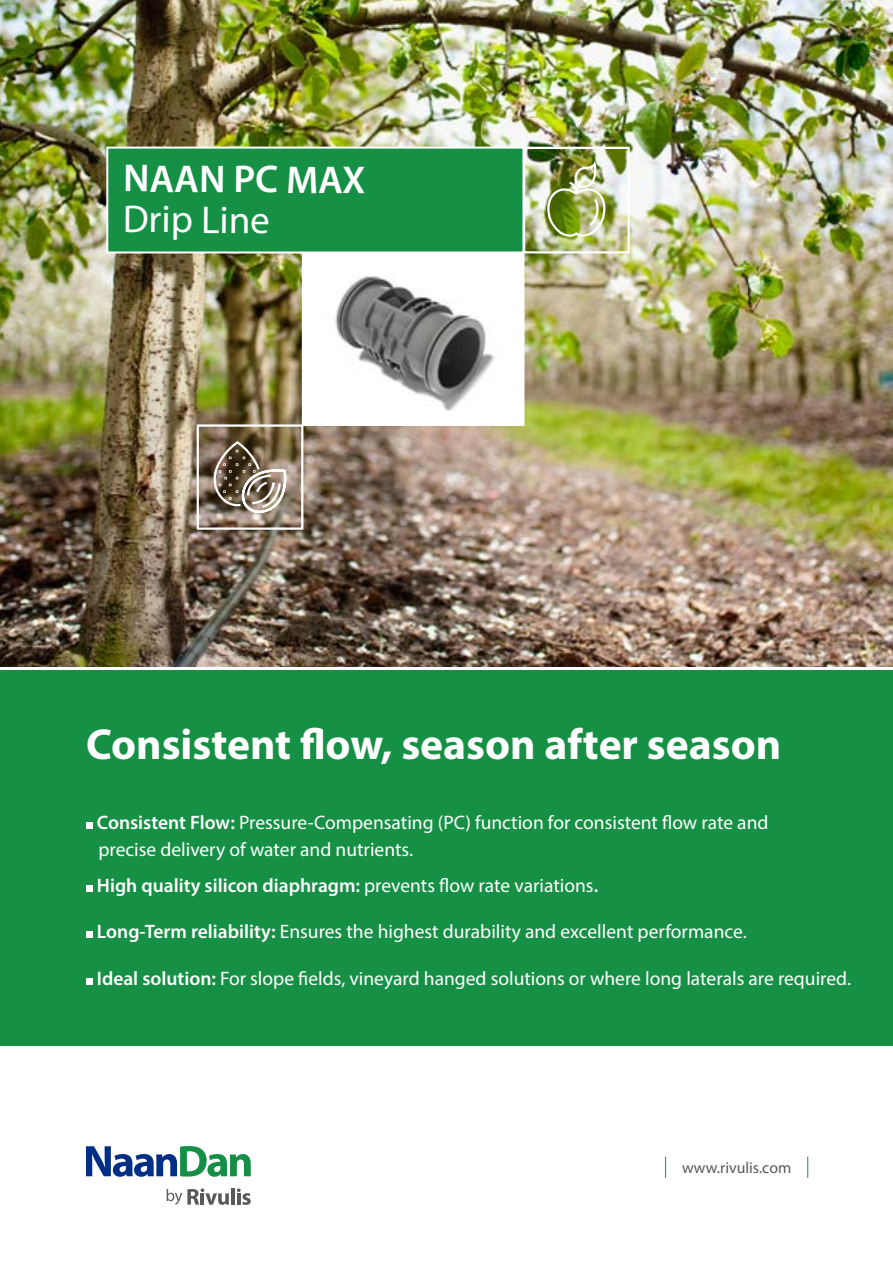
<style>
.page{position:relative;width:893px;height:1263px;background:#fff}
.page>*{position:absolute;margin:0;border:0;box-sizing:border-box;transform-origin:0 0}
.t1{font:700 43.5px "Myriad Pro";color:#fff}
.t2{font:600 39px "Myriad Pro";color:#fff}
.t3{font:39px "Myriad Pro";color:#fff}
.t4{font:19.5px/27px "Myriad Pro";color:#fff}
.t5{font:600 19.5px "Myriad Pro";color:#fff}
.t6{font:15.9px "Myriad Pro";color:#58595b}
.s1{font-weight:600}
.s2{font-weight:400}
</style>
<div class="page">
<svg style="left:665px;top:1157px;width:1px;height:21px"></svg>
<svg style="left:807px;top:1157px;width:1px;height:21px"></svg>
<svg style="left:86px;top:1146px;width:165px;height:31px"></svg>
<svg style="left:167px;top:1188px;width:62px;height:17px"></svg>
<hr style="left:231px;top:1188px;width:4px;height:16px;background:#59595c">
<svg style="left:237px;top:1188px;width:14px;height:17px"></svg>
<img style="left:0;top:0;width:893px;height:667px">
<div style="left:0;top:669px;width:893px;height:377px;background:#169045"></div>
<hr style="left:0;top:667px;width:893px;height:3px;background:#fff">
<div style="left:106px;top:147px;width:418px;height:106px;background:#169045;border:2px solid #fff"></div>
<div style="left:523px;top:147px;width:107px;height:106px;border:2px solid #fff"></div>
<img style="left:546px;top:163px;width:61px;height:75px">
<img style="left:196px;top:251px;width:329px;height:280px">
<div style="left:86px;top:822px;width:7px;height:7px;background:#fff"></div>
<div style="left:86px;top:885px;width:7px;height:7px;background:#fff"></div>
<div style="left:86px;top:931px;width:7px;height:7px;background:#fff"></div>
<div style="left:86px;top:978px;width:7px;height:6px;background:#fff"></div>
<h2 class="t2" style="left:124px;top:152px;width:244px;rotate:1deg">NAAN PC MAX</h2>
<h2 class="t3" style="left:123px;top:194px;width:149px;rotate:1deg">Drip Line</h2>
<h1 class="t1" style="left:86px;top:716px;width:697px">Consistent flow, season after season</h1>
<p class="t4" style="left:97px;top:809px;width:673px"><span class="s1">Consistent Flow:</span> Pressure-Compensating (PC) function for consistent flow rate and precise delivery of water and nutrients.</p>
<p class="t5" style="left:97px;top:873px;width:503px">High quality silicon diaphragm: <span class="s2">prevents flow rate variations</span>.</p>
<p class="t4" style="left:97px;top:918px;width:651px"><span class="s1">Long-Term reliability:</span> Ensures the highest durability and excellent performance.</p>
<p class="t4" style="left:97px;top:964px;width:756px"><span class="s1">Ideal solution:</span> For slope fields, vineyard hanged solutions or where long laterals are required.</p>
<p class="t6" style="left:682px;top:1158px;width:111px">www.rivulis.com</p>
</div>
